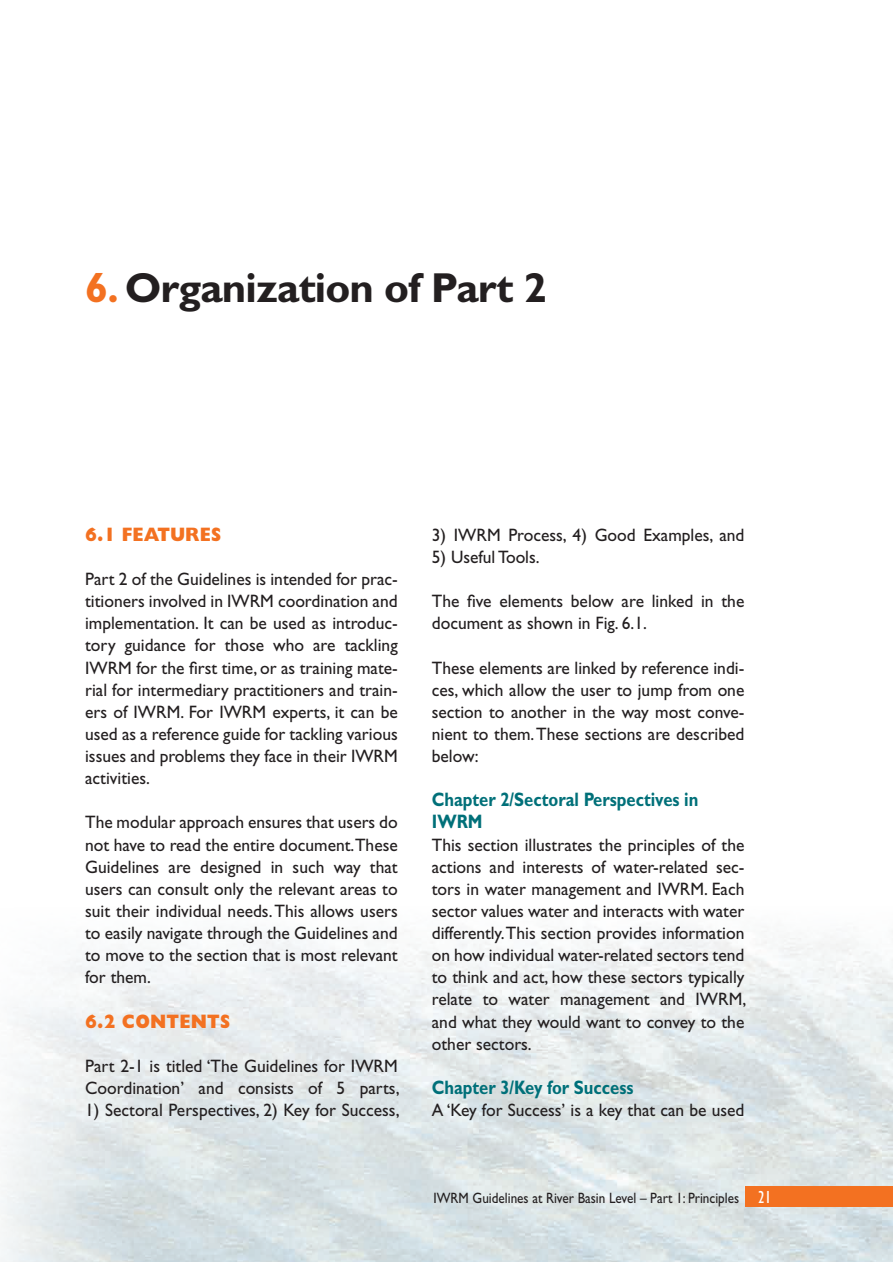
<style>
.page{position:relative;width:893px;height:1262px;background:#fff}
.page>*{position:absolute;margin:0;border:0;box-sizing:border-box;transform-origin:0 0}
.t1{font:700 42px "Gill Sans";letter-spacing:-.02em;color:#231f20}
.t2{font:700 19.5px/22px "Gill Sans";color:#007079;scale:.85 1}
.t3{font:800 19.5px "Gill Sans";letter-spacing:.01em;color:#f37121;scale:.9 1}
.t4{font:18px/22px "Gill Sans";color:#231f20;text-align:justify}
.t5{font:15px "Gill Sans";color:#231f20;scale:.88 1}
.s1{color:#f37121}
.s2{font-stretch:condensed;font-size:18px;color:#fff}
</style>
<div class="page">
<img style="left:0;top:929px;width:893px;height:332px">
<div style="left:745px;top:1185px;width:148px;height:21px;background:#f37121"></div>
<h1 class="t1" style="left:85px;top:263px;width:463px"><span class="s1">6.</span> Organization of Part 2</h1>
<p class="t3" style="left:85px;top:523px;width:153px">6.1 FEATURES</p>
<p class="t4" style="left:85px;top:568px;width:314px">Part 2 of the Guidelines is intended for prac&shy;titioners involved in IWRM coordination and implementation. It can be used as introduc&shy;tory guidance for those who are tackling IWRM for the first time, or as training mate&shy;rial for intermediary practitioners and train&shy;ers of IWRM. For IWRM experts, it can be used as a reference guide for tackling various issues and problems they face in their IWRM activities.</p>
<p class="t4" style="left:85px;top:811px;width:314px">The modular approach ensures that users do not have to read the entire document.These Guidelines are designed in such way that users can consult only the relevant areas to suit their individual needs. This allows users to easily navigate through the Guidelines and to move to the section that is most relevant for them.</p>
<p class="t3" style="left:85px;top:1009px;width:162px">6.2 CONTENTS</p>
<p class="t4" style="left:85px;top:1054px;width:316px">Part 2-1 is titled ‘The Guidelines for IWRM<br>Coordination’ and consists of 5 parts,</p>
<p class="t4" style="left:85px;top:1098px;width:316px">1) Sectoral Perspectives, 2) Key for Success,</p>
<p class="t4" style="left:432px;top:524px;width:314px">3) IWRM Process, 4) Good Examples, and</p>
<p class="t4" style="left:432px;top:546px;width:109px">5) Useful Tools.</p>
<p class="t4" style="left:432px;top:590px;width:314px">The five elements below are linked in the document as shown in Fig. 6.1.</p>
<p class="t4" style="left:432px;top:656px;width:314px">These elements are linked by reference indi&shy;ces, which allow the user to jump from one section to another in the way most conve&shy;nient to them. These sections are described below:</p>
<p class="t2" style="left:432px;top:788px;width:315px">Chapter 2/Sectoral Perspectives in<br>IWRM</p>
<p class="t4" style="left:432px;top:833px;width:316px">This section illustrates the principles of the actions and interests of water-related sec&shy;tors in water management and IWRM. Each sector values water and interacts with water differently. This section provides information on how individual water-related sectors tend to think and act, how these sectors typically relate to water management and IWRM, and what they would want to convey to the other sectors.</p>
<p class="t2" style="left:432px;top:1076px;width:239px">Chapter 3/Key for Success</p>
<p class="t4" style="left:432px;top:1098px;width:314px">A ‘Key for Success’ is a key that can be used</p>
<p class="t5" style="left:433px;top:1189px;width:385px">IWRM Guidelines at River Basin Level – Part 1: Principles <span class="s2">21</span></p>
</div>
